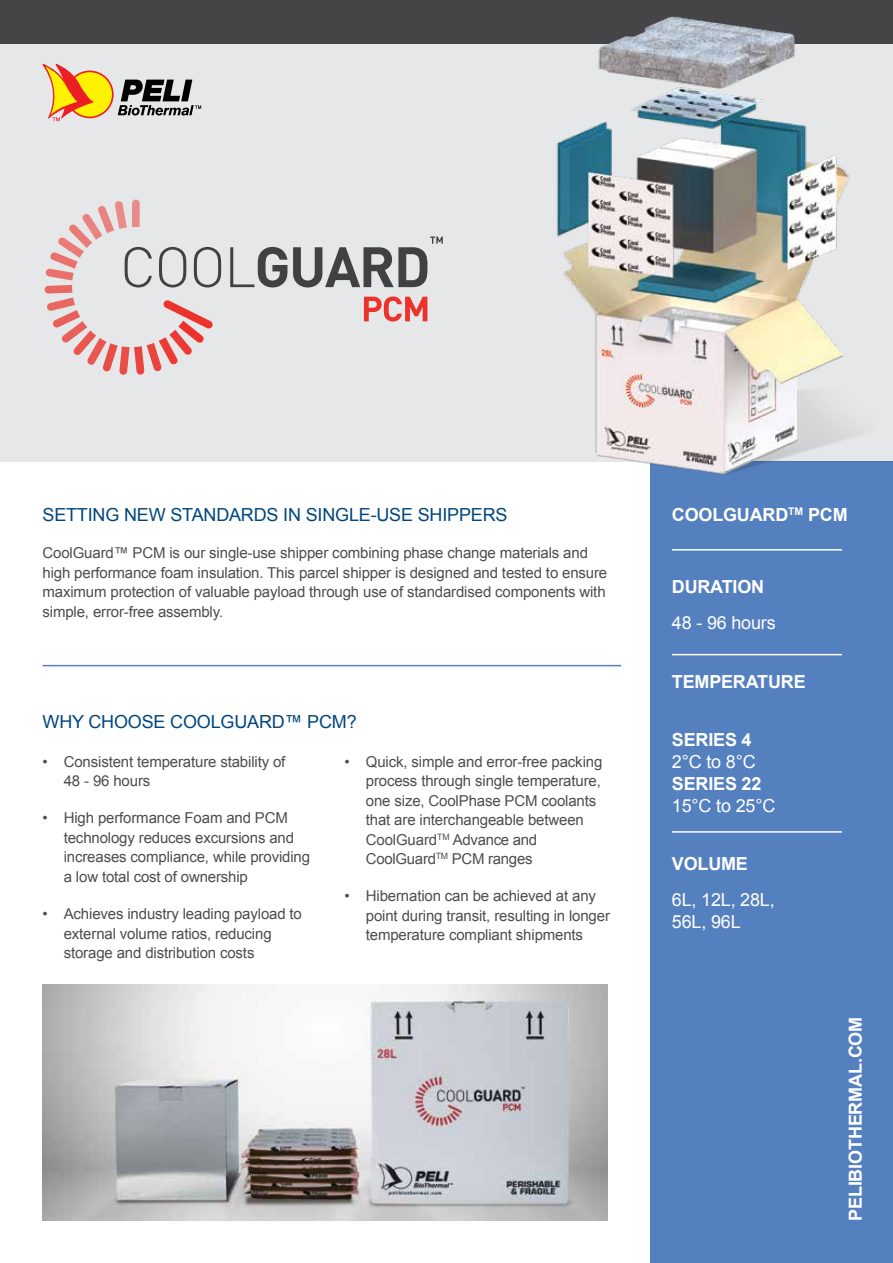
<style>
.page{position:relative;width:893px;height:1263px;background:#fff}
.page>*{position:absolute;margin:0;border:0;box-sizing:border-box;transform-origin:0 0}
.t1{font:700 18px "Arial";letter-spacing:-.01em;color:#fff}
.t2{font:18px "Arial";letter-spacing:-.01em;color:#00467f}
.t3{font:18px/22.5px "Arial";letter-spacing:-.01em;color:#fff}
.t4{font:15px/19.5px "Arial";letter-spacing:-.01em;color:#4d4d4f}
</style>
<div class="page">
<div style="left:0;top:0;width:893px;height:461px;background:#e6e7e8"></div>
<div style="left:650px;top:461px;width:243px;height:802px;background:#5580bf"></div>
<hr style="left:43px;top:665px;width:578px;height:1px;background:#5580bf">
<div style="left:0;top:0;width:893px;height:43px;background:#454547"></div>
<img style="left:536px;top:16px;width:344px;height:459px">
<svg style="left:43px;top:64px;width:158px;height:57px"></svg>
<hr style="left:672px;top:549px;width:170px;height:1px;background:#fff">
<hr style="left:672px;top:654px;width:170px;height:1px;background:#fff">
<hr style="left:672px;top:831px;width:170px;height:2px;background:#fff">
<img style="left:43px;top:984px;width:564px;height:237px">
<svg style="left:45px;top:200px;width:176px;height:175px"></svg>
<svg style="left:230px;top:247px;width:57px;height:40px"></svg>
<svg style="left:293px;top:237px;width:150px;height:50px"></svg>
<svg style="left:364px;top:296px;width:63px;height:26px"></svg>
<p class="t2" style="left:43px;top:503px;width:467px">SETTING NEW STANDARDS IN SINGLE-USE SHIPPERS</p>
<p class="t4" style="left:43px;top:543px;width:566px">CoolGuard™ PCM is our single-use shipper combining phase change materials and high performance foam insulation. This parcel shipper is designed and tested to ensure maximum protection of valuable payload through use of standardised components with simple, error-free assembly.</p>
<p class="t2" style="left:43px;top:709px;width:316px">WHY CHOOSE COOLGUARD™ PCM?</p>
<p class="t4" style="left:64px;top:752px;width:223px;text-indent:-21px">• Consistent temperature stability of<br>48 - 96 hours</p>
<p class="t4" style="left:64px;top:808px;width:248px;text-indent:-21px">• High performance Foam and PCM technology reduces excursions and increases compliance, while providing a low total cost of ownership</p>
<p class="t4" style="left:64px;top:904px;width:240px;text-indent:-21px">• Achieves industry leading payload to external volume ratios, reducing storage and distribution costs</p>
<p class="t4" style="left:366px;top:752px;width:238px;text-indent:-21px">• Quick, simple and error-free packing process through single temperature, one size, CoolPhase PCM coolants that are interchangeable between<br>CoolGuard<sup>TM</sup> Advance and<br>CoolGuard<sup>TM</sup> PCM ranges</p>
<p class="t4" style="left:366px;top:886px;width:246px;text-indent:-21px">• Hibernation can be achieved at any point during transit, resulting in longer temperature compliant shipments</p>
<p class="t1" style="left:672px;top:503px;width:177px">COOLGUARD<sup>TM</sup> PCM</p>
<p class="t1" style="left:672px;top:575px;width:94px">DURATION</p>
<p class="t3" style="left:672px;top:612px;width:105px">48 - 96 hours</p>
<p class="t1" style="left:672px;top:669px;width:135px">TEMPERATURE</p>
<p class="t1" style="left:672px;top:728px;width:81px">SERIES 4</p>
<p class="t3" style="left:672px;top:750px;width:85px">2°C to 8°C</p>
<p class="t1" style="left:672px;top:772px;width:91px">SERIES 22</p>
<p class="t3" style="left:672px;top:794px;width:105px">15°C to 25°C</p>
<p class="t1" style="left:672px;top:851px;width:78px">VOLUME</p>
<p class="t3" style="left:672px;top:888px;width:104px">6L, 12L, 28L,<br>56L, 96L</p>
<p class="t1" style="left:844px;top:1221px;width:205px;rotate:-90deg">PELIBIOTHERMAL.COM</p>
</div>
